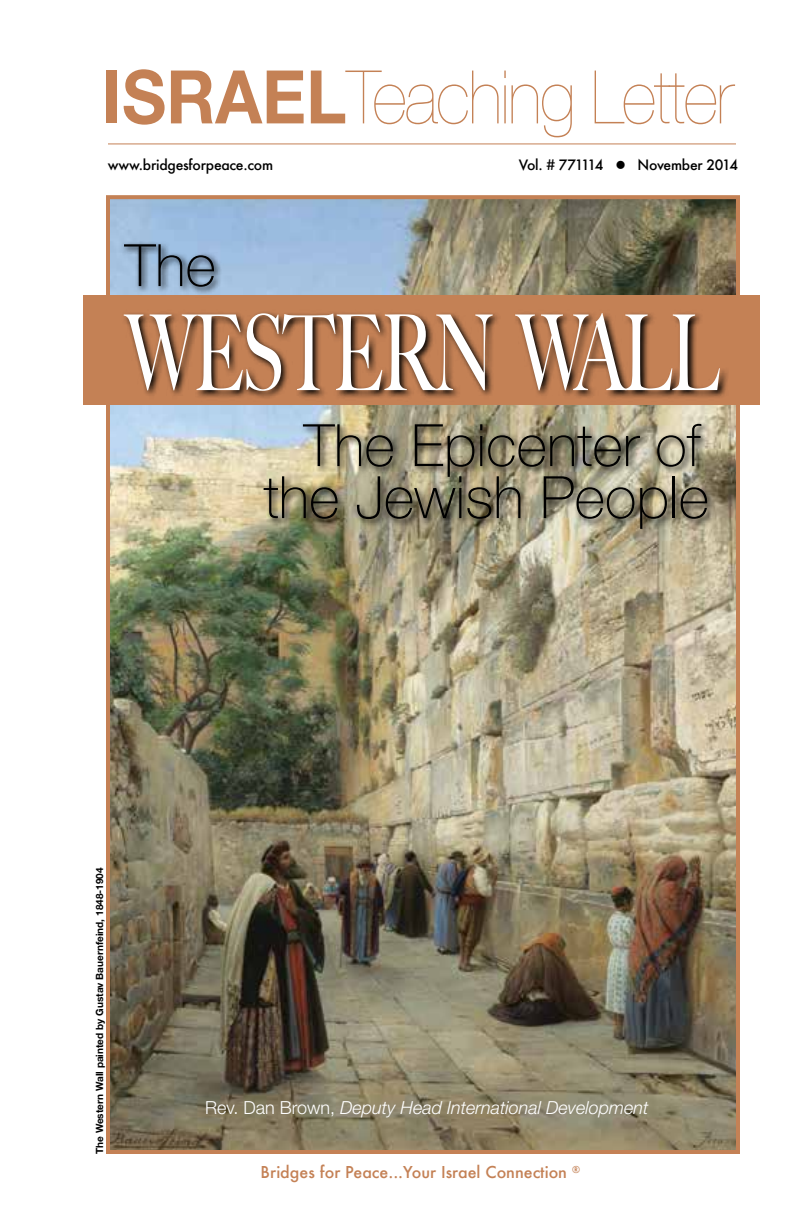
<style>
.page{position:relative;width:792px;height:1224px;background:#fff}
.page>*{position:absolute;margin:0;border:0;box-sizing:border-box;transform-origin:0 0}
.t1{font:500 105px "Big Caslon";letter-spacing:-.02em;color:#fff;scale:.67 1}
.t2{font:200 74px "Helvetica Neue LT Std";letter-spacing:-.025em;color:#c48155;scale:.92 1}
.t3{font:100 58.4px/52px "Helvetica Neue LT Std";color:#000;text-align:center}
.t4{font:italic 300 18px "Helvetica Neue LT Std";color:#fff}
.t5{font:500 16px "Futura";color:#c48155}
.t6{font:500 14px "Futura";letter-spacing:-.02em;color:#000}
.t7{font:700 10px "Helvetica Neue LT Std";color:#000}
.s1{font-weight:700}
.s2{font-style:normal}
</style>
<div class="page">
<img style="left:111px;top:200px;width:624px;height:949px">
<div style="left:106px;top:195px;width:634px;height:959px;border:4px solid #c48155"></div>
<hr style="left:108px;top:143px;width:628px;height:1px;background:#c48155">
<div style="left:84px;top:295px;width:676px;height:110px;background:#c48155"></div>
<img style="left:121px;top:241px;width:608px;height:297px">
<h2 class="t2" style="left:102px;top:55px;width:688px"><span class="s1">ISRAEL</span>Teaching Letter</h2>
<h3 class="t6" style="left:108px;top:155px;width:167px">www.bridgesforpeace.com</h3>
<h3 class="t6" style="left:519px;top:155px;width:221px">Vol. # 771114 ● November 2014</h3>
<h3 class="t3" style="left:125px;top:239px;width:93px">The</h3>
<h1 class="t1" style="left:126px;top:292px;width:888px">WESTERN WALL</h1>
<h3 class="t3" style="left:264px;top:419px;width:447px">The Epicenter of the Jewish People</h3>
<p class="t7" style="left:93px;top:1154px;width:288px;rotate:-90deg">The Western Wall painted by Gustav Bauernfeind, 1848-1904</p>
<h3 class="t4" style="left:205px;top:1097px;width:445px"><span class="s2">Rev. Dan Brown,</span> Deputy Head International Development</h3>
<h3 class="t5" style="left:261px;top:1161px;width:321px">Bridges for Peace...Your Israel Connection <sup>®</sup></h3>
</div>
